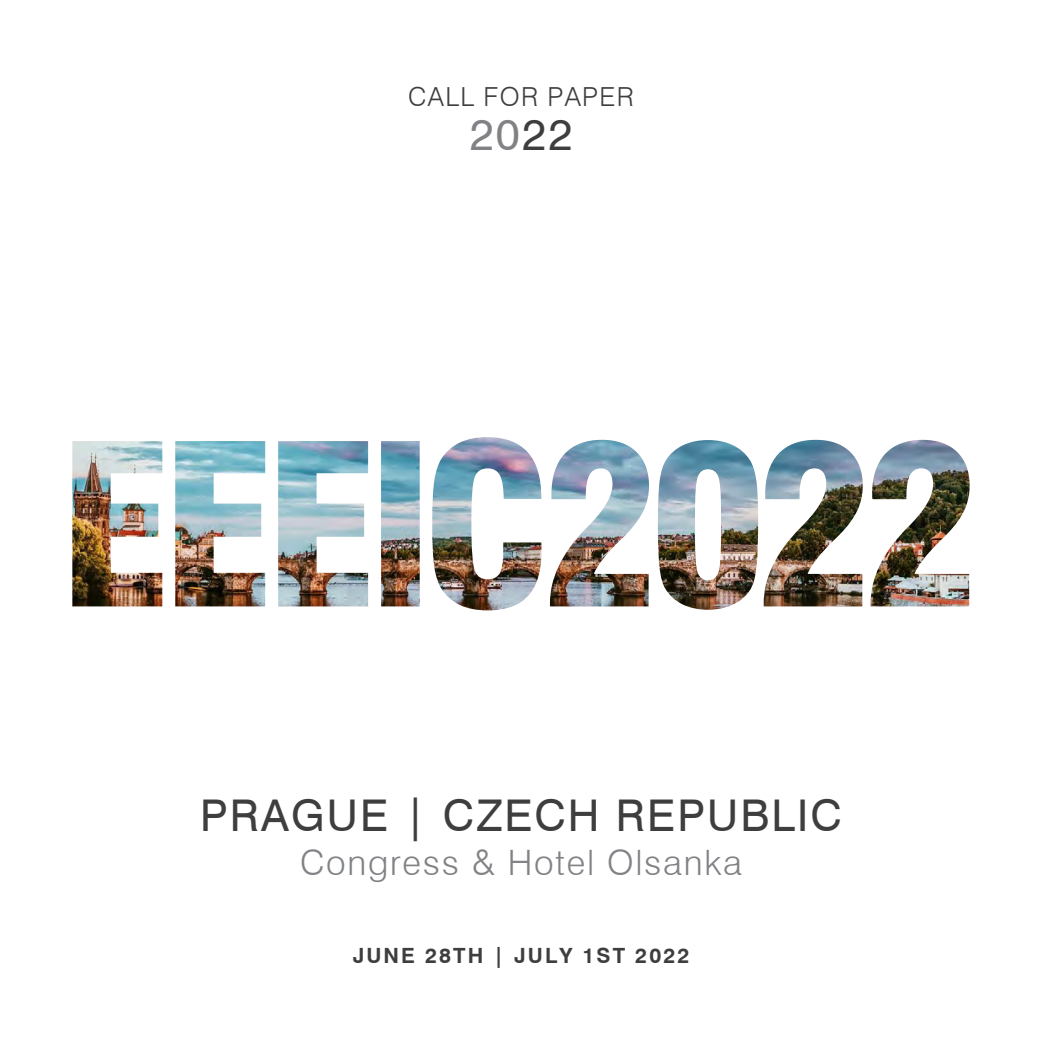
<style>
.page{position:relative;width:1042px;height:1042px;background:#fff}
.page>*{position:absolute;margin:0;border:0;box-sizing:border-box;transform-origin:0 0}
.t1{font:43.75px "Swiss 721 BT";letter-spacing:.05em;color:#3e3e3f}
.t2{font:43.75px "Swiss 721 BT";color:#808285}
.t3{font:300 35px "Swiss 721 BT";letter-spacing:.05em;color:#808285}
.t4{font:300 26.25px "Swiss 721 BT";letter-spacing:.05em;color:#3e3e3f}
.t5{font:700 21px "Swiss 721 BT";letter-spacing:.1em;color:#3e3e3f}
.s1{color:#3e3e3f}
</style>
<div class="page">
<img style="left:72px;top:437px;width:898px;height:174px">
<p class="t4" style="left:408px;top:81px;width:227px">CALL FOR PAPER</p>
<p class="t2" style="left:470px;top:107px;width:104px">20<span class="s1">22</span></p>
<p class="t1" style="left:200px;top:789px;width:643px">PRAGUE | CZECH REPUBLIC</p>
<p class="t3" style="left:300px;top:841px;width:443px">Congress &amp; Hotel Olsanka</p>
<p class="t5" style="left:353px;top:942px;width:338px">JUNE 28TH | JULY 1ST 2022</p>
</div>
